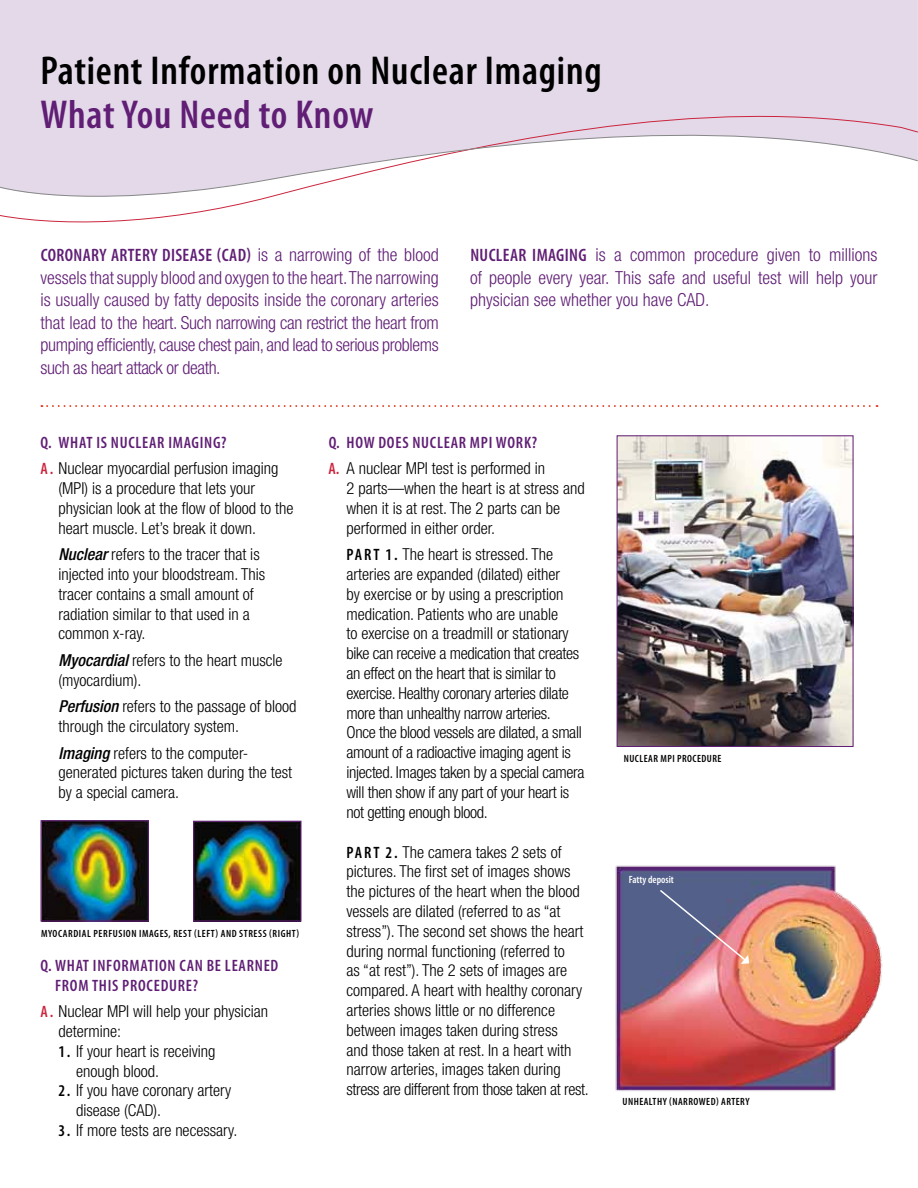
<style>
.page{position:relative;width:918px;height:1188px;background:#fff}
.page>*{position:absolute;margin:0;border:0;box-sizing:border-box;transform-origin:0 0}
.t1{font:600 condensed 40.5px "Myriad Pro";color:#000}
.t2{font:600 condensed 40.5px "Myriad Pro";color:#601e75}
.t3{font:300 condensed 18px/22.5px "Helvetica Neue LT Std";letter-spacing:-.01em;color:#601e75;text-align:justify}
.t4{font:600 condensed 18px "Myriad Pro";letter-spacing:.02em;color:#601e75}
.t5{font:300 condensed 16.5px/19.8px "Helvetica Neue LT Std";color:#000}
.t6{font:300 condensed 16.5px/19.8px "Helvetica Neue LT Std";letter-spacing:-.02em;color:#000}
.t7{font:600 condensed 16.5px/19.8px "Myriad Pro";letter-spacing:.045em;color:#601e75}
.t8{font:600 condensed 10.5px "Myriad Pro";letter-spacing:.055em;color:#000}
.t9{font:600 condensed 10.5px "Myriad Pro";color:#fff}
.s1{font-family:"Helvetica Neue LT Std";font-weight:300}
.s2{font-family:"Myriad Pro";font-weight:600;color:#cb253d}
.s3{font-weight:500;font-style:italic}
.s4{font-family:"Myriad Pro";font-weight:600}
</style>
<div class="page">
<img style="left:195px;top:823px;width:105px;height:97px">
<div style="left:193px;top:821px;width:109px;height:101px;border:1px solid #601e75"></div>
<img style="left:42px;top:822px;width:105px;height:98px">
<div style="left:40px;top:820px;width:109px;height:102px;border:1px solid #601e75"></div>
<div style="left:0;top:0;width:918px;height:94px;background:#e4d9e9"></div>
<svg style="left:0;top:94px;width:918px;height:129px"></svg>
<svg style="left:0;top:110px;width:918px;height:91px"></svg>
<img style="left:619px;top:437px;width:233px;height:308px">
<div style="left:617px;top:435px;width:237px;height:312px;border:1px solid #601e75"></div>
<img style="left:615px;top:865px;width:268px;height:226px">
<svg style="left:658px;top:888px;width:91px;height:76px;background:#7b6d8c"></svg>
<svg style="left:41px;top:405px;width:837px;height:2px"></svg>
<h1 class="t1" style="left:40px;top:49px;width:563px">PATIENT INFORMATION ON NUCLEAR IMAGING</h1>
<h1 class="t2" style="left:40px;top:92px;width:335px">WHAT YOU NEED TO KNOW</h1>
<p class="t4" style="left:41px;top:245px;width:400px">CORONARY ARTERY DISEASE (CAD) <span class="s1">is a narrowing of the blood</span></p>
<p class="t3" style="left:40px;top:266px;width:400px">vessels that supply blood and oxygen to the heart. The narrowing is usually caused by fatty deposits inside the coronary arteries that lead to the heart. Such narrowing can restrict the heart from pumping efficiently, cause chest pain, and lead to serious problems such as heart attack or death.</p>
<p class="t3" style="left:470px;top:243px;width:409px;text-indent:125px">is a common procedure given to millions of people every year. This safe and useful test will help your physician see whether you have CAD.</p>
<p class="t4" style="left:470px;top:245px;width:9px">NUCLEAR</p>
<p class="t4" style="left:532px;top:245px;width:9px">IMAGING</p>
<p class="t7" style="left:41px;top:433px;width:187px">Q. WHAT IS NUCLEAR IMAGING?</p>
<p class="t5" style="left:58px;top:458px;width:237px;text-indent:-18px"><span class="s2">A.</span> Nuclear myocardial perfusion imaging (MPI) is a procedure that lets your physician look at the flow of blood to the heart muscle. Let’s break it down.</p>
<p class="t5" style="left:58px;top:544px;width:208px"><span class="s3">Nuclear</span> refers to the tracer that is injected into your bloodstream. This tracer contains a small amount of radiation similar to that used in a common x-ray.</p>
<p class="t5" style="left:58px;top:650px;width:226px"><span class="s3">Myocardial</span> refers to the heart muscle (myocardium).</p>
<p class="t5" style="left:58px;top:696px;width:239px"><span class="s3">Perfusion</span> refers to the passage of blood through the circulatory system.</p>
<p class="t5" style="left:58px;top:743px;width:235px"><span class="s3">Imaging</span> refers to the computer&shy;generated pictures taken during the test by a special camera.</p>
<p class="t8" style="left:41px;top:928px;width:260px">MYOCARDIAL PERFUSION IMAGES, REST (LEFT) AND STRESS (RIGHT)</p>
<p class="t7" style="left:55px;top:956px;width:225px;text-indent:-14px">Q. WHAT INFORMATION CAN BE LEARNED<br>FROM THIS PROCEDURE?</p>
<p class="t5" style="left:58px;top:1001px;width:211px;text-indent:-18px"><span class="s2">A.</span> Nuclear MPI will help your physician determine:</p>
<p class="t5" style="left:76px;top:1041px;width:141px;text-indent:-18px"><span class="s4">1.</span> If your heart is receiving enough blood.</p>
<p class="t5" style="left:76px;top:1081px;width:157px;text-indent:-18px"><span class="s4">2.</span> If you have coronary artery disease (CAD).</p>
<p class="t5" style="left:58px;top:1120px;width:180px"><span class="s4">3.</span> If more tests are necessary.</p>
<p class="t7" style="left:329px;top:433px;width:210px">Q. HOW DOES NUCLEAR MPI WORK?</p>
<p class="t5" style="left:347px;top:458px;width:240px;text-indent:-18px"><span class="s2">A.</span> A nuclear MPI test is performed in<br>2 parts—when the heart is at stress and when it is at rest. The 2 parts can be performed in either order.</p>
<p class="t6" style="left:347px;top:544px;width:240px"><span class="s4">PA R T 1.</span> The heart is stressed. The arteries are expanded (dilated) either<br>by exercise or by using a prescription medication. Patients who are unable<br>to exercise on a treadmill or stationary bike can receive a medication that creates an effect on the heart that is similar to exercise. Healthy coronary arteries dilate more than unhealthy narrow arteries.<br>Once the blood vessels are dilated, a small amount of a radioactive imaging agent is injected. Images taken by a special camera will then show if any part of your heart is not getting enough blood.</p>
<p class="t5" style="left:347px;top:842px;width:244px"><span class="s4">PA R T 2.</span> The camera takes 2 sets of pictures. The first set of images shows the pictures of the heart when the blood vessels are dilated (referred to as “at stress”). The second set shows the heart during normal functioning (referred to<br>as “at rest”). The 2 sets of images are compared. A heart with healthy coronary arteries shows little or no difference between images taken during stress<br>and those taken at rest. In a heart with narrow arteries, images taken during stress are different from those taken at rest.</p>
<p class="t8" style="left:624px;top:753px;width:99px">NUCLEAR MPI PROCEDURE</p>
<p class="t9" style="left:629px;top:874px;width:47px">FATTY DEPOSIT</p>
<p class="t8" style="left:623px;top:1096px;width:6px">UNHEALTHY</p>
<p class="t8" style="left:669px;top:1096px;width:58px">(NARROWED) ARTERY</p>
</div>
